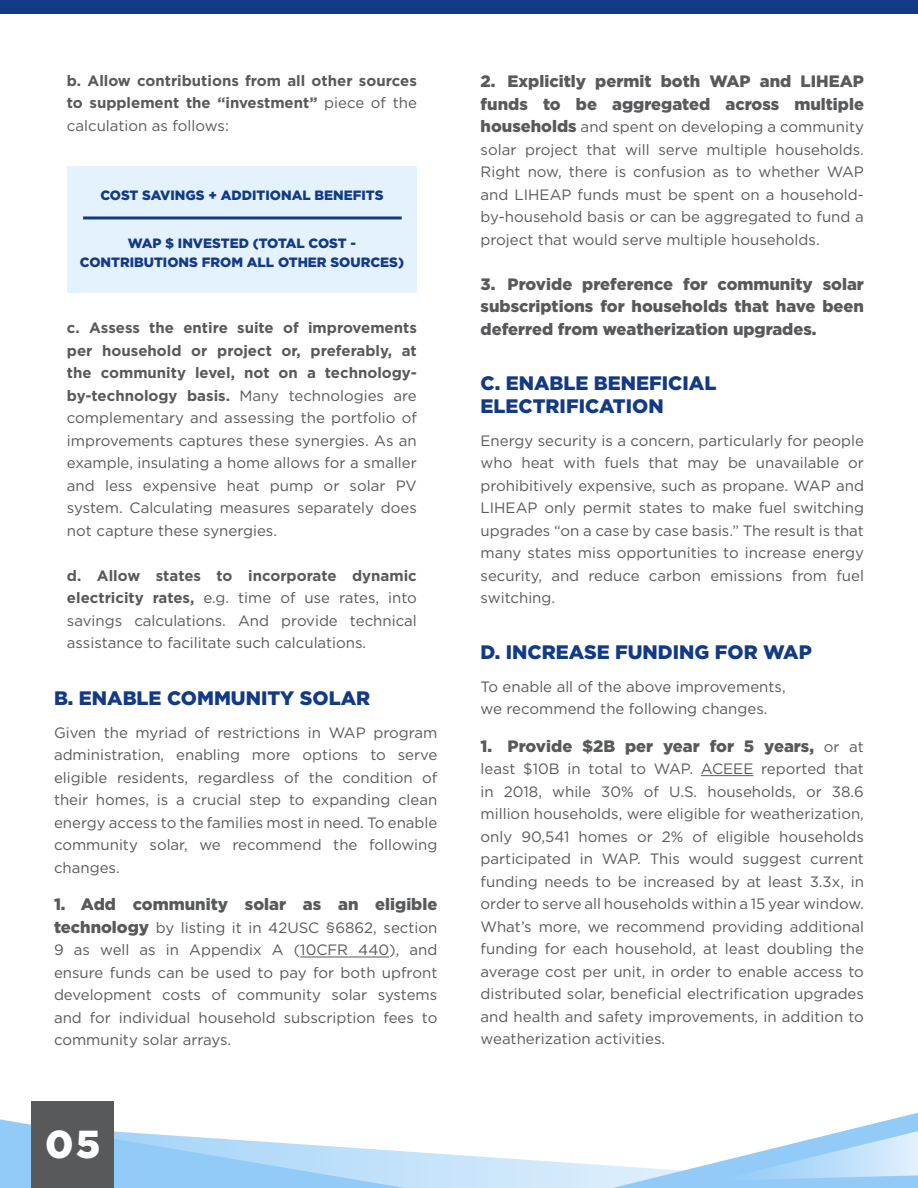
<style>
.page{position:relative;width:918px;height:1188px;background:#fff}
.page>*{position:absolute;margin:0;border:0;box-sizing:border-box;transform-origin:0 0}
.t1{font:900 39px "Gotham";color:#fff}
.t2{font:900 19.5px/22.5px "Gotham";color:#133a86}
.t3{font:900 16.5px/22.5px "Gotham";color:#58595b}
.t4{font:15px/22.5px "Gotham";color:#58595b;text-align:justify}
.t5{font:700 15px/22.5px "Gotham";color:#58595b;text-align:justify}
.t6{font:900 13.5px "Gotham";color:#133a86}
.s1{font-weight:400}
.s2{font-weight:700}
.s3{font-weight:900;font-size:16.5px}
.s4{font-weight:400;font-size:15px}
</style>
<div class="page">
<div style="left:32px;top:1101px;width:82px;height:87px;background:#58595b"></div>
<svg style="left:0;top:1113px;width:918px;height:75px"></svg>
<div style="left:0;top:0;width:918px;height:14px;background:#133a86"></div>
<hr style="left:300px;top:957px;width:89px;height:1px;background:#58595b">
<hr style="left:701px;top:775px;width:52px;height:1px;background:#58595b">
<div style="left:67px;top:166px;width:350px;height:126px;background:#e4f2fd"></div>
<hr style="left:83px;top:216px;width:319px;height:3px;background:#133a86">
<p class="t5" style="left:67px;top:69px;width:351px">b. Allow contributions from all other sources to supplement the “investment” <span class="s1">piece of the calculation as follows:</span></p>
<p class="t6" style="left:100px;top:187px;width:285px">COST SAVINGS + ADDITIONAL BENEFITS</p>
<p class="t6" style="left:128px;top:235px;width:230px">WAP $ INVESTED (TOTAL COST -</p>
<p class="t6" style="left:80px;top:255px;width:326px">CONTRIBUTIONS FROM ALL OTHER SOURCES)</p>
<p class="t4" style="left:67px;top:316px;width:351px"><span class="s2">c. Assess the entire suite of improvements per household or project or, preferably, at the community level, not on a technology&shy;by-technology basis.</span> Many technologies are complementary and assessing the portfolio of improvements captures these synergies. As an example, insulating a home allows for a smaller and less expensive heat pump or solar PV system. Calculating measures separately does not capture these synergies.</p>
<p class="t4" style="left:67px;top:564px;width:351px"><span class="s2">d. Allow states to incorporate dynamic electricity rates,</span> e.g. time of use rates, into savings calculations. And provide technical assistance to facilitate such calculations.</p>
<p class="t2" style="left:54px;top:686px;width:318px">B. ENABLE COMMUNITY SOLAR</p>
<p class="t4" style="left:54px;top:721px;width:385px">Given the myriad of restrictions in WAP program administration, enabling more options to serve eligible residents, regardless of the condition of their homes, is a crucial step to expanding clean energy access to the families most in need. To enable community solar, we recommend the following changes.</p>
<p class="t3" style="left:54px;top:893px;width:385px">1. Add community solar as an eligible</p>
<p class="t4" style="left:54px;top:916px;width:385px"><span class="s3">technology</span> by listing it in 42USC §6862, section 9 as well as in Appendix A (10CFR 440), and ensure funds can be used to pay for both upfront development costs of community solar systems and for individual household subscription fees to community solar arrays.</p>
<p class="t1" style="left:45px;top:1122px;width:57px">05</p>
<p class="t3" style="left:481px;top:70px;width:385px">2. Explicitly permit both WAP and LIHEAP funds to be aggregated across multiple</p>
<p class="t4" style="left:481px;top:115px;width:385px"><span class="s3">households</span> and spent on developing a community solar project that will serve multiple households.<br>Right now, there is confusion as to whether WAP and LIHEAP funds must be spent on a household&shy;by-household basis or can be aggregated to fund a project that would serve multiple households.</p>
<p class="t3" style="left:481px;top:272px;width:385px;text-align:justify">3. Provide preference for community solar subscriptions for households that have been deferred from weatherization upgrades.</p>
<p class="t2" style="left:481px;top:371px;width:237px">C. ENABLE BENEFICIAL<br>ELECTRIFICATION</p>
<p class="t4" style="left:481px;top:429px;width:385px">Energy security is a concern, particularly for people who heat with fuels that may be unavailable or prohibitively expensive, such as propane. WAP and LIHEAP only permit states to make fuel switching upgrades “on a case by case basis.” The result is that many states miss opportunities to increase energy security, and reduce carbon emissions from fuel switching.</p>
<p class="t2" style="left:481px;top:640px;width:333px">D. INCREASE FUNDING FOR WAP</p>
<p class="t4" style="left:481px;top:675px;width:307px">To enable all of the above improvements, we recommend the following changes.</p>
<p class="t3" style="left:481px;top:734px;width:385px">1. Provide $2B per year for 5 years, <span class="s4">or at</span></p>
<p class="t4" style="left:481px;top:757px;width:385px">least $10B in total to WAP. ACEEE reported that in 2018, while 30% of U.S. households, or 38.6 million households, were eligible for weatherization, only 90,541 homes or 2% of eligible households participated in WAP. This would suggest current funding needs to be increased by at least 3.3x, in order to serve all households within a 15 year window.<br>What’s more, we recommend providing additional funding for each household, at least doubling the average cost per unit, in order to enable access to distributed solar, beneficial electrification upgrades and health and safety improvements, in addition to weatherization activities.</p>
</div>
